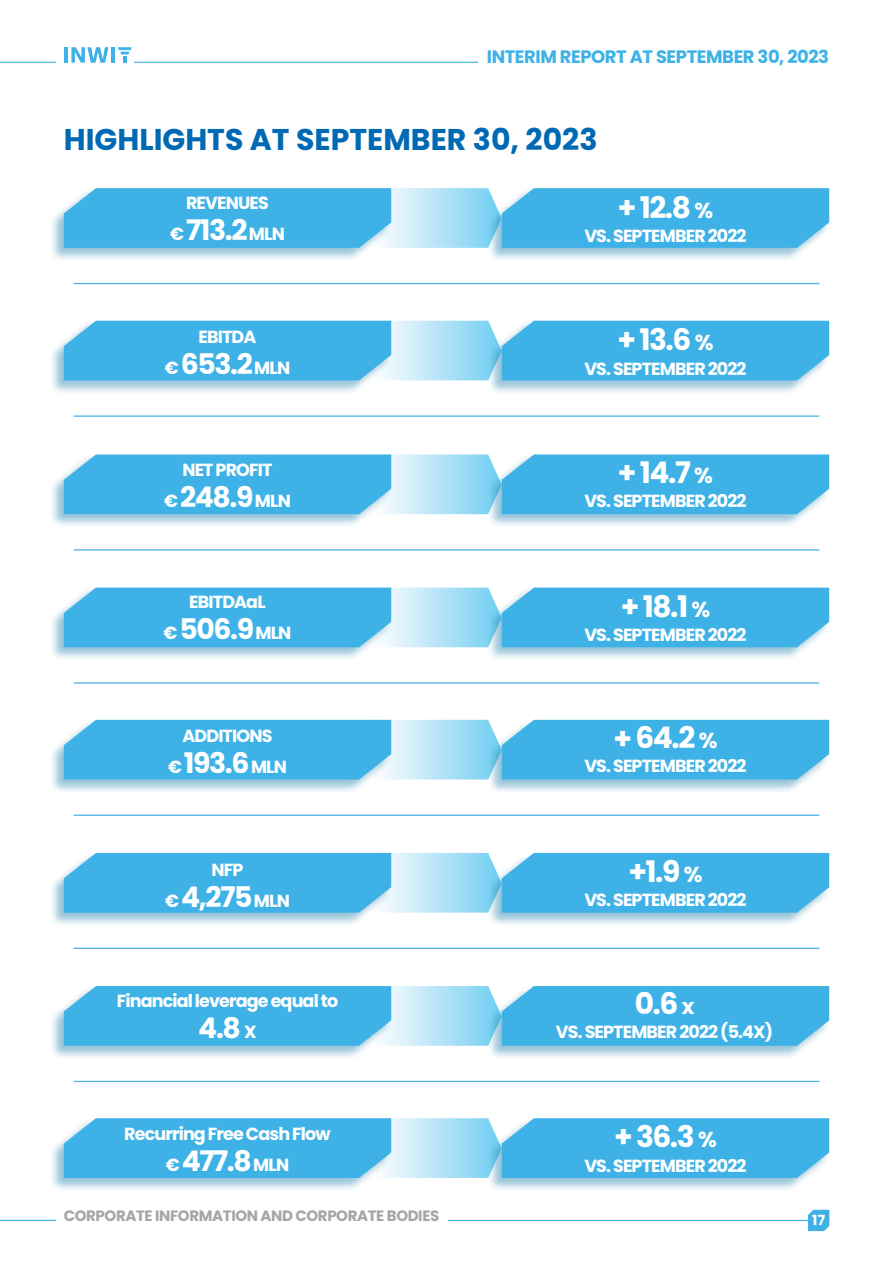
<style>
.page{position:relative;width:893px;height:1263px;background:#fff}
.page>*{position:absolute;margin:0;border:0;box-sizing:border-box;transform-origin:0 0}
.t1{font:700 30px "Poppins";color:#0069b4}
.t2{font:700 29.7px "Poppins";letter-spacing:-.05em;color:#fff}
.t3{font:700 28.35px "Poppins";letter-spacing:-.05em;color:#fff}
.t4{font:700 18px "Poppins";letter-spacing:-.025em;color:#3eb2e7}
.t5{font:700 17.55px "Poppins";letter-spacing:-.05em;color:#fff}
.t6{font:700 15px "Poppins";letter-spacing:-.025em;color:#a5a5a5}
.t7{font:700 13.95px "Poppins";color:#fff}
.s1{font-size:17.55px}
.s2{font-size:21.6px}
</style>
<div class="page">
<hr style="left:64px;top:47px;width:3px;height:16px;background:#3eb2e7">
<svg style="left:71px;top:47px;width:38px;height:16px"></svg>
<hr style="left:111px;top:47px;width:4px;height:16px;background:#3eb2e7">
<svg style="left:118px;top:47px;width:14px;height:16px"></svg>
<hr style="left:134px;top:62px;width:618px;height:1px;background:#3eb2e7">
<hr style="left:0;top:62px;width:56px;height:1px;background:#3eb2e7">
<hr style="left:393px;top:1220px;width:416px;height:1px;background:#3eb2e7">
<div style="left:64px;top:1205px;width:384px;height:16px;background:#fff"></div>
<svg style="left:808px;top:1210px;width:21px;height:21px"></svg>
<div style="left:478px;top:44px;width:351px;height:19px;background:#fff"></div>
<hr style="left:0;top:1220px;width:56px;height:1px;background:#3eb2e7">
<div style="left:487px;top:187px;width:343px;height:75px;background:#2e89b2;opacity:.5"></div>
<div style="left:49px;top:187px;width:343px;height:75px;background:#2e89b2;opacity:.5"></div>
<svg style="left:64px;top:188px;width:765px;height:60px;background:#55bbe9"></svg>
<div style="left:49px;top:320px;width:343px;height:75px;background:#2e89b2;opacity:.5"></div>
<div style="left:487px;top:320px;width:343px;height:75px;background:#2e89b2;opacity:.5"></div>
<svg style="left:64px;top:321px;width:765px;height:59px;background:#55bbe9"></svg>
<div style="left:487px;top:453px;width:343px;height:75px;background:#2e89b2;opacity:.5"></div>
<div style="left:49px;top:453px;width:343px;height:75px;background:#2e89b2;opacity:.5"></div>
<svg style="left:64px;top:454px;width:765px;height:60px;background:#56bcea"></svg>
<div style="left:487px;top:719px;width:343px;height:75px;background:#2e89b2;opacity:.5"></div>
<div style="left:49px;top:719px;width:343px;height:75px;background:#2e89b2;opacity:.5"></div>
<svg style="left:64px;top:720px;width:765px;height:59px;background:#55bbe9"></svg>
<div style="left:487px;top:852px;width:343px;height:75px;background:#2e89b2;opacity:.5"></div>
<div style="left:49px;top:852px;width:343px;height:75px;background:#2e89b2;opacity:.5"></div>
<svg style="left:64px;top:853px;width:765px;height:60px;background:#55bbe9"></svg>
<div style="left:487px;top:1117px;width:343px;height:75px;background:#2e89b2;opacity:.5"></div>
<div style="left:49px;top:1117px;width:343px;height:75px;background:#2e89b2;opacity:.5"></div>
<svg style="left:64px;top:1118px;width:765px;height:60px;background:#56bbe9"></svg>
<div style="left:487px;top:985px;width:343px;height:75px;background:#2e89b2;opacity:.5"></div>
<div style="left:49px;top:985px;width:343px;height:75px;background:#2e89b2;opacity:.5"></div>
<svg style="left:64px;top:986px;width:765px;height:60px;background:#55bbe9"></svg>
<div style="left:487px;top:586px;width:343px;height:76px;background:#2e89b2;opacity:.5"></div>
<div style="left:49px;top:586px;width:343px;height:76px;background:#2e89b2;opacity:.5"></div>
<svg style="left:64px;top:588px;width:765px;height:59px;background:#55bbe9"></svg>
<hr style="left:74px;top:415px;width:745px;height:2px;background:#4db3e5">
<hr style="left:74px;top:549px;width:745px;height:1px;background:#4db3e5">
<hr style="left:74px;top:682px;width:745px;height:2px;background:#4db3e5">
<hr style="left:74px;top:814px;width:745px;height:2px;background:#4db3e5">
<hr style="left:74px;top:948px;width:745px;height:1px;background:#4db3e5">
<hr style="left:74px;top:1081px;width:745px;height:1px;background:#4db3e5">
<hr style="left:74px;top:283px;width:745px;height:1px;background:#4db3e5">
<p class="t4" style="left:487px;top:46px;width:344px">INTERIM REPORT AT SEPTEMBER 30, 2023</p>
<p class="t1" style="left:64px;top:122px;width:535px">HIGHLIGHTS AT SEPTEMBER 30, 2023</p>
<p class="t5" style="left:186px;top:193px;width:84px">REVENUES</p>
<p class="t3" style="left:170px;top:214px;width:116px"><span class="s1">€</span> 713.2 <span class="s1">MLN</span></p>
<p class="t5" style="left:199px;top:326px;width:59px">EBITDA</p>
<p class="t3" style="left:165px;top:347px;width:127px"><span class="s1">€</span> 653.2 <span class="s1">MLN</span></p>
<p class="t5" style="left:182px;top:459px;width:92px">NET PROFIT</p>
<p class="t3" style="left:164px;top:480px;width:128px"><span class="s1">€</span> 248.9 <span class="s1">MLN</span></p>
<p class="t5" style="left:189px;top:592px;width:78px">EBITDAaL</p>
<p class="t3" style="left:163px;top:613px;width:130px"><span class="s1">€</span> 506.9 <span class="s1">MLN</span></p>
<p class="t5" style="left:183px;top:725px;width:91px">ADDITIONS</p>
<p class="t3" style="left:168px;top:746px;width:120px"><span class="s1">€</span> 193.6 <span class="s1">MLN</span></p>
<p class="t5" style="left:211px;top:859px;width:33px">NFP</p>
<p class="t3" style="left:165px;top:880px;width:126px"><span class="s1">€</span> 4,275 <span class="s1">MLN</span></p>
<p class="t5" style="left:117px;top:990px;width:223px">Financial leverage equal to</p>
<p class="t3" style="left:198px;top:1011px;width:60px">4.8 <span class="s1">X</span></p>
<p class="t5" style="left:124px;top:1123px;width:208px">Recurring Free Cash Flow</p>
<p class="t3" style="left:166px;top:1144px;width:125px"><span class="s1">€</span> 477.8 <span class="s1">MLN</span></p>
<p class="t2" style="left:618px;top:190px;width:97px">+ 12.8 <span class="s2">%</span></p>
<p class="t5" style="left:584px;top:226px;width:164px">VS. SEPTEMBER 2022</p>
<p class="t2" style="left:617px;top:323px;width:98px">+ 13.6 <span class="s2">%</span></p>
<p class="t5" style="left:584px;top:358px;width:164px">VS. SEPTEMBER 2022</p>
<p class="t2" style="left:618px;top:455px;width:97px">+ 14.7 <span class="s2">%</span></p>
<p class="t5" style="left:584px;top:491px;width:164px">VS. SEPTEMBER 2022</p>
<p class="t2" style="left:621px;top:589px;width:91px">+ 18.1 <span class="s2">%</span></p>
<p class="t5" style="left:584px;top:625px;width:164px">VS. SEPTEMBER 2022</p>
<p class="t2" style="left:613px;top:720px;width:105px">+ 64.2 <span class="s2">%</span></p>
<p class="t5" style="left:584px;top:756px;width:164px">VS. SEPTEMBER 2022</p>
<p class="t2" style="left:628px;top:854px;width:76px">+1.9 <span class="s2">%</span></p>
<p class="t5" style="left:584px;top:890px;width:164px">VS. SEPTEMBER 2022</p>
<p class="t2" style="left:635px;top:986px;width:61px">0.6 <span class="s2">x</span></p>
<p class="t5" style="left:556px;top:1022px;width:219px">VS. SEPTEMBER 2022 (5.4X)</p>
<p class="t2" style="left:614px;top:1120px;width:104px">+ 36.3 <span class="s2">%</span></p>
<p class="t5" style="left:584px;top:1155px;width:164px">VS. SEPTEMBER 2022</p>
<p class="t6" style="left:64px;top:1207px;width:377px">CORPORATE INFORMATION AND CORPORATE BODIES</p>
<p class="t7" style="left:812px;top:1212px;width:15px">17</p>
</div>
